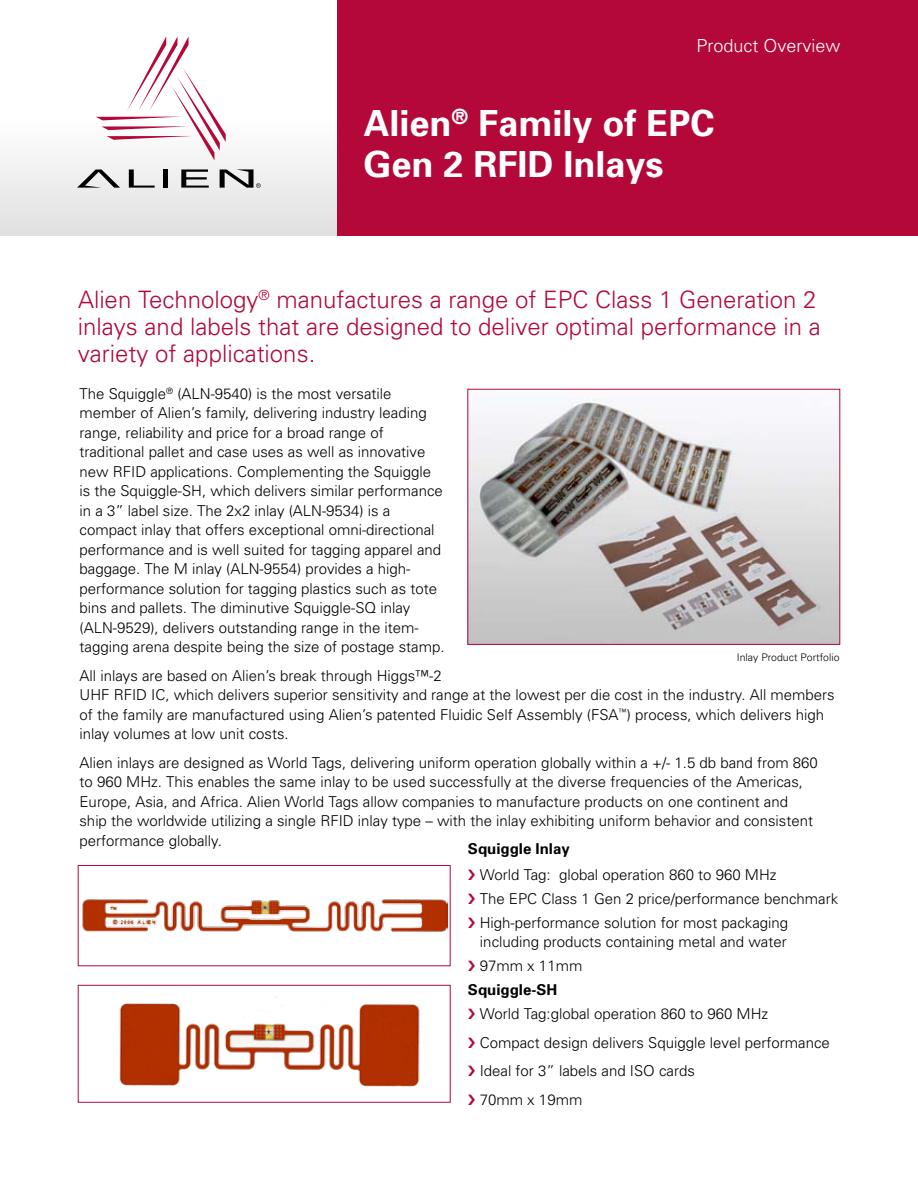
<style>
.page{position:relative;width:918px;height:1188px;background:#fff}
.page>*{position:absolute;margin:0;border:0;box-sizing:border-box;transform-origin:0 0}
.t1{font:700 36px/40.5px "Univers";color:#fff}
.t2{font:300 24px/27px "Univers";color:#b30838}
.t3{font:300 18px "Univers";color:#fff}
.t4{font:300 15px/19.5px "Univers";color:#000}
.t5{font:700 15px "Univers";color:#000}
.t6{font:300 10.5px "Univers";color:#000}
</style>
<div class="page">
<div style="left:0;top:0;width:918px;height:235px;background:linear-gradient(to bottom,#fff,#e7e8e8)"></div>
<div style="left:338px;top:0;width:580px;height:235px;background:#b30838"></div>
<svg style="left:96px;top:36px;width:130px;height:124px"></svg>
<div style="left:163px;top:169px;width:5px;height:19px;background:#000"></div>
<svg style="left:129px;top:169px;width:26px;height:19px"></svg>
<svg style="left:181px;top:169px;width:28px;height:19px"></svg>
<svg style="left:77px;top:170px;width:43px;height:18px"></svg>
<svg style="left:220px;top:169px;width:41px;height:19px"></svg>
<img style="left:470px;top:398px;width:368px;height:245px">
<div style="left:468px;top:389px;width:372px;height:256px;border:1px solid #b30838"></div>
<img style="left:82px;top:899px;width:366px;height:33px">
<div style="left:78px;top:865px;width:372px;height:101px;border:1px solid #b30838"></div>
<img style="left:119px;top:1003px;width:301px;height:85px">
<div style="left:78px;top:985px;width:372px;height:117px;border:1px solid #b30838"></div>
<p class="t3" style="left:696px;top:34px;width:146px">Product Overview</p>
<h1 class="t1" style="left:363px;top:103px;width:352px">Alien<sup>®</sup> Family of EPC<br>Gen 2 RFID Inlays</h1>
<h2 class="t2" style="left:78px;top:286px;width:744px">Alien Technology<sup>®</sup> manufactures a range of EPC Class 1 Generation 2 inlays and labels that are designed to deliver optimal performance in a variety of applications.</h2>
<p class="t4" style="left:80px;top:384px;width:367px">The Squiggle<sup>®</sup> (ALN-9540) is the most versatile member of Alien’s family, delivering industry leading range, reliability and price for a broad range of traditional pallet and case uses as well as innovative new RFID applications. Complementing the Squiggle is the Squiggle-SH, which delivers similar performance in a 3” label size. The 2x2 inlay (ALN-9534) is a compact inlay that offers exceptional omni-directional performance and is well suited for tagging apparel and baggage. The M inlay (ALN-9554) provides a high&shy;performance solution for tagging plastics such as tote bins and pallets. The diminutive Squiggle-SQ inlay (ALN-9529), delivers outstanding range in the item&shy;tagging arena despite being the size of postage stamp.</p>
<p class="t4" style="left:79px;top:666px;width:757px">All inlays are based on Alien’s break through Higgs™-2<br>UHF RFID IC, which delivers superior sensitivity and range at the lowest per die cost in the industry. All members of the family are manufactured using Alien’s patented Fluidic Self Assembly (FSA<sup>™</sup>) process, which delivers high inlay volumes at low unit costs.</p>
<p class="t4" style="left:79px;top:753px;width:740px">Alien inlays are designed as World Tags, delivering uniform operation globally within a +/- 1.5 db band from 860 to 960 MHz. This enables the same inlay to be used successfully at the diverse frequencies of the Americas, Europe, Asia, and Africa. Alien World Tags allow companies to manufacture products on one continent and ship the worldwide utilizing a single RFID inlay type – with the inlay exhibiting uniform behavior and consistent performance globally.</p>
<p class="t6" style="left:737px;top:651px;width:104px">Inlay Product Portfolio</p>
<p class="t5" style="left:468px;top:840px;width:103px">Squiggle Inlay</p>
<p class="t4" style="left:480px;top:862px;width:360px;line-height:24px">World Tag: global operation 860 to 960 MHz<br>The EPC Class 1 Gen 2 price/performance benchmark<br>High-performance solution for most packaging</p>
<p class="t4" style="left:480px;top:930px;width:308px;line-height:24px">including products containing metal and water<br>97mm x 11mm</p>
<p class="t5" style="left:468px;top:981px;width:91px">Squiggle-SH</p>
<p class="t4" style="left:480px;top:999px;width:352px;line-height:28.5px">World Tag:global operation 860 to 960 MHz Compact design delivers Squiggle level performance Ideal for 3” labels and ISO cards<br>70mm x 19mm</p>
</div>
